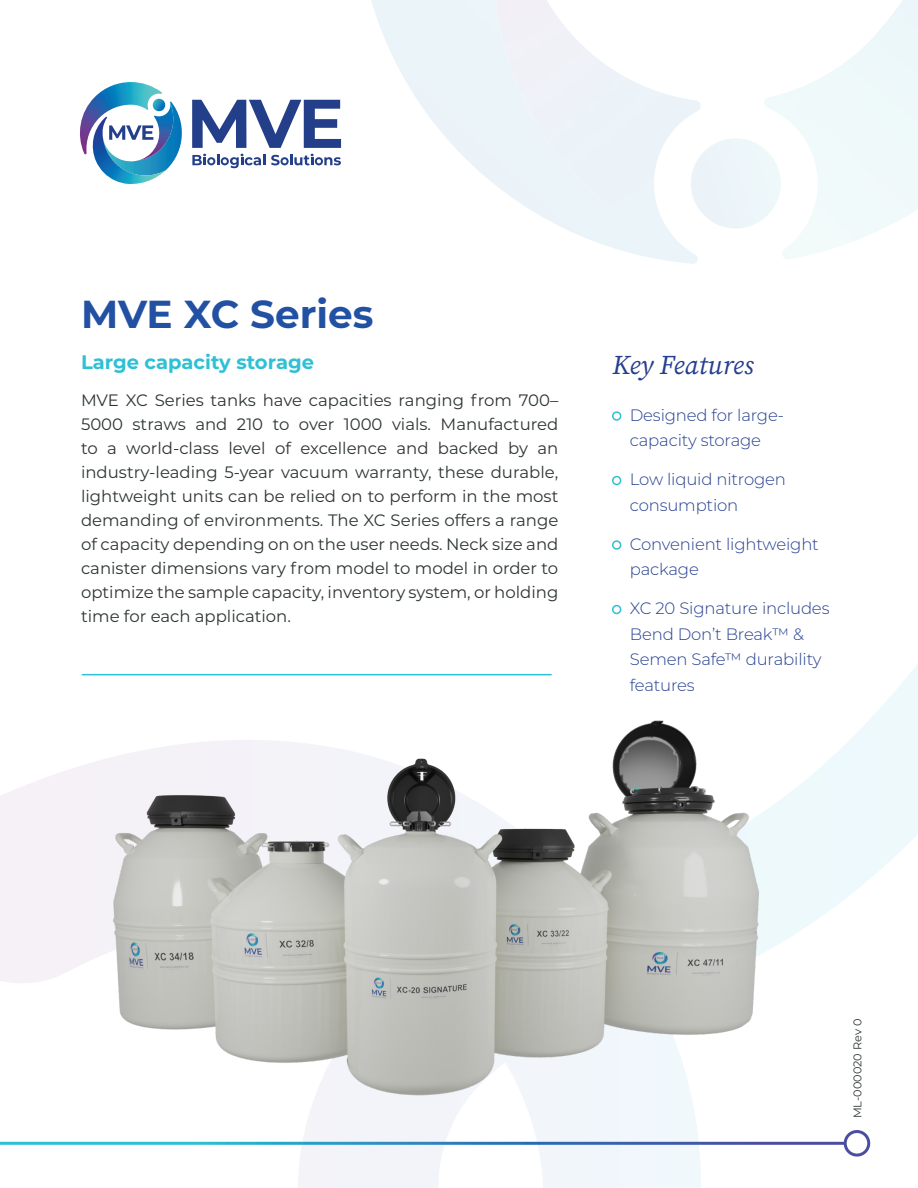
<style>
.page{position:relative;width:918px;height:1188px;background:#fff}
.page>*{position:absolute;margin:0;border:0;box-sizing:border-box;transform-origin:0 0}
.t1{font:700 39px "Montserrat";color:#2251a3}
.t2{font:italic 27px "Source Serif Pro";letter-spacing:-.005em;color:#253f8e}
.t3{font:700 19.5px "Montserrat";color:#2ec0d4}
.t4{font:16.5px/24px "Montserrat";color:#2d3533;text-align:justify}
.t5{font:300 16.5px/25.5px "Montserrat";letter-spacing:-.01em;color:#253f8e}
.t6{font:11.25px "Montserrat";color:#2d3533}
</style>
<div class="page">
<img style="left:0;top:664px;width:918px;height:524px">
<img style="left:94px;top:155px;width:59px;height:29px">
<img style="left:80px;top:82px;width:82px;height:73px">
<svg style="left:103px;top:99px;width:238px;height:80px"></svg>
<hr style="left:0;top:1142px;width:845px;height:3px;background:#fff">
<div style="left:844px;top:1130px;width:26px;height:27px;border:3px solid #494ea1;border-radius:50%"></div>
<svg style="left:371px;top:0;width:327px;height:264px"></svg>
<img style="left:491px;top:0;width:210px;height:254px">
<svg style="left:690px;top:138px;width:91px;height:92px"></svg>
<div style="left:612px;top:411px;width:9px;height:10px;border:2px solid #2ec0d4;border-radius:50%"></div>
<div style="left:612px;top:476px;width:9px;height:9px;border:2px solid #2ec0d4;border-radius:50%"></div>
<div style="left:612px;top:540px;width:9px;height:10px;border:2px solid #2ec0d4;border-radius:50%"></div>
<div style="left:612px;top:605px;width:9px;height:9px;border:2px solid #2ec0d4;border-radius:50%"></div>
<hr style="left:82px;top:674px;width:469px;height:1px;background:#2ec0d4">
<img style="left:82px;top:713px;width:716px;height:404px">
<p class="t1" style="left:81px;top:286px;width:294px">MVE XC Series</p>
<p class="t3" style="left:81px;top:348px;width:235px">Large capacity storage</p>
<p class="t4" style="left:81px;top:388px;width:479px">MVE XC Series tanks have capacities ranging from 700– 5000 straws and 210 to over 1000 vials. Manufactured to a world-class level of excellence and backed by an industry-leading 5-year vacuum warranty, these durable, lightweight units can be relied on to perform in the most demanding of environments. The XC Series offers a range of capacity depending on on the user needs. Neck size and canister dimensions vary from model to model in order to optimize the sample capacity, inventory system, or holding time for each application.</p>
<p class="t2" style="left:612px;top:349px;width:143px">Key Features</p>
<p class="t5" style="left:630px;top:402px;width:156px">Designed for large&shy;capacity storage</p>
<p class="t5" style="left:630px;top:466px;width:158px">Low liquid nitrogen consumption</p>
<p class="t5" style="left:630px;top:531px;width:191px">Convenient lightweight package</p>
<p class="t5" style="left:630px;top:595px;width:201px">XC 20 Signature includes<br>Bend Don’t Break™ &amp;<br>Semen Safe™ durability features</p>
<p class="t6" style="left:850px;top:1118px;width:101px;rotate:-90deg">ML-000020 Rev 0</p>
</div>
